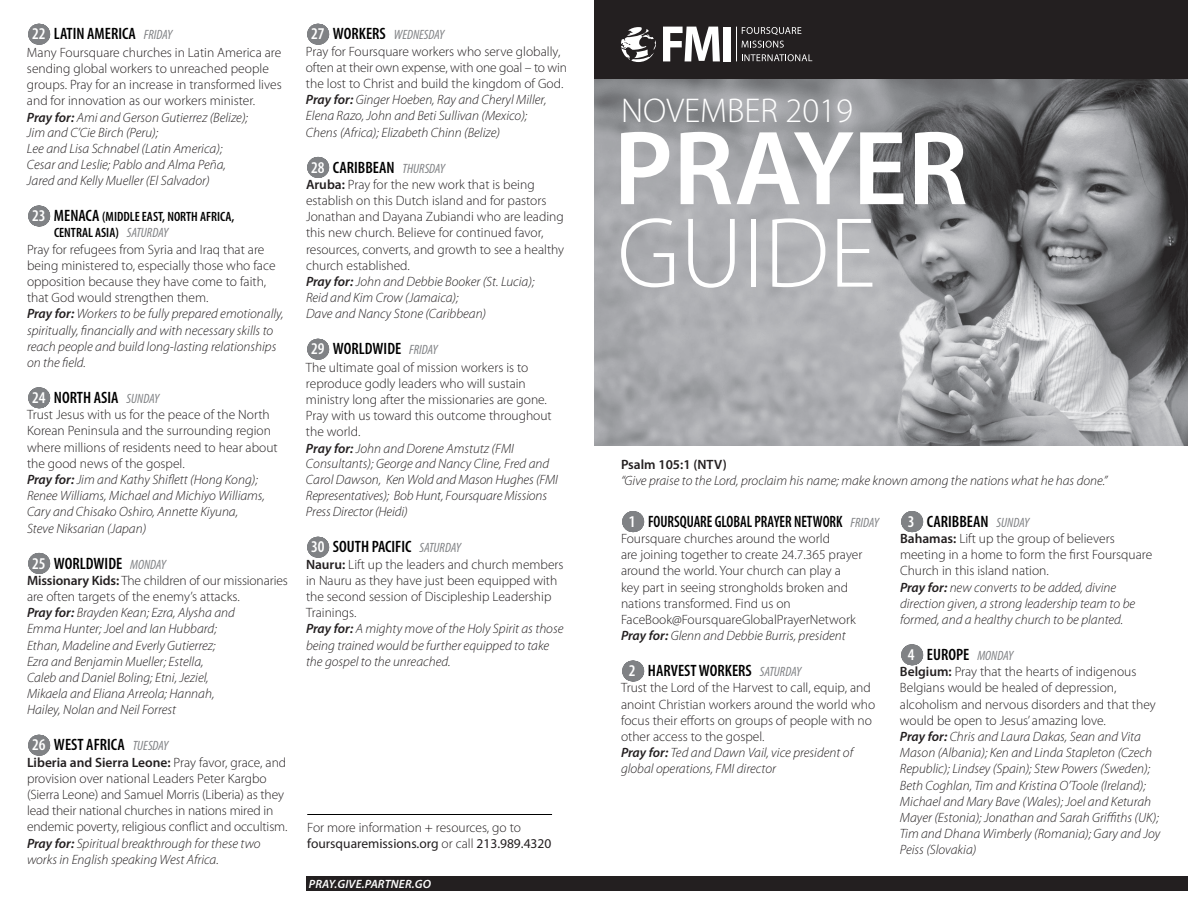
<style>
.page{position:relative;width:1188px;height:918px;background:#fff}
.page>*{position:absolute;margin:0;border:0;box-sizing:border-box;transform-origin:0 0}
.t1{font:600 106.5px "Myriad Pro";color:#fff}
.t2{font:300 100.5px "Myriad Pro";color:#fff}
.t3{font:300 34.5px "Myriad Pro";color:#fff}
.t4{font:600 condensed 16.5px "Myriad Pro";color:#000}
.t5{font:600 condensed 16.5px "Myriad Pro";color:#000;scale:.9 1}
.t6{font:300 13.5px/16.2px "Myriad Pro";color:#231f20}
.t7{font:italic 300 13.5px/16.2px "Myriad Pro";color:#231f20}
.t8{font:600 condensed 13.5px "Myriad Pro";color:#000}
.t9{font:600 13.5px "Myriad Pro";color:#231f20}
.t10{font:italic 600 12px "Myriad Pro";letter-spacing:.015em;color:#fff}
.s1{color:#fff}
.s2{font-weight:400;font-style:italic;font-size:13.5px;color:#808285}
.s3{font-weight:600;font-style:italic}
.s4{font-style:italic}
.s5{font-size:16.5px;color:#fff}
.s6{font-size:16.5px}
.s7{font-weight:400;font-style:italic;color:#808285}
.s8{font-weight:600}
.s9{font-weight:600;font-style:normal}
.s10{font-style:normal}
.s11{font-weight:600;font-stretch:condensed;font-size:16.5px;color:#fff}
.s12{font-weight:600;font-stretch:condensed;font-size:16.5px;color:#000}
.s13{font-weight:400;font-style:italic;font-stretch:condensed;color:#808285}
.s14{font-weight:400}
</style>
<div class="page">
<img style="left:594px;top:79px;width:594px;height:367px">
<svg style="left:39px;top:24px;width:1px;height:21px"></svg>
<svg style="left:39px;top:206px;width:1px;height:21px"></svg>
<svg style="left:39px;top:387px;width:1px;height:21px"></svg>
<svg style="left:39px;top:553px;width:1px;height:21px"></svg>
<svg style="left:39px;top:735px;width:1px;height:21px"></svg>
<svg style="left:318px;top:24px;width:1px;height:21px"></svg>
<svg style="left:318px;top:157px;width:1px;height:21px"></svg>
<svg style="left:318px;top:339px;width:1px;height:21px"></svg>
<svg style="left:318px;top:537px;width:1px;height:21px"></svg>
<div style="left:306px;top:876px;width:315px;height:15px;background:#231f20"></div>
<hr style="left:307px;top:814px;width:245px;height:1px;background:#000">
<svg style="left:633px;top:511px;width:1px;height:21px"></svg>
<svg style="left:633px;top:661px;width:1px;height:21px"></svg>
<div style="left:567px;top:876px;width:621px;height:15px;background:#231f20"></div>
<svg style="left:912px;top:511px;width:1px;height:21px"></svg>
<svg style="left:912px;top:644px;width:1px;height:21px"></svg>
<div style="left:594px;top:0;width:594px;height:79px;background:#231f20"></div>
<hr style="left:736px;top:27px;width:1px;height:34px;background:#fff">
<svg style="left:742px;top:27px;width:59px;height:8px"></svg>
<svg style="left:742px;top:41px;width:42px;height:7px"></svg>
<svg style="left:742px;top:54px;width:70px;height:7px"></svg>
<svg style="left:663px;top:27px;width:57px;height:34px"></svg>
<div style="left:723px;top:27px;width:8px;height:34px;background:#fff"></div>
<svg style="left:621px;top:27px;width:35px;height:35px"></svg>
<p class="t4" style="left:32px;top:24px;width:142px"><span class="s1">22</span> LATIN AMERICA <span class="s2">FRIDAY</span></p>
<p class="t6" style="left:27px;top:44px;width:256px">Many Foursquare churches in Latin America are sending global workers to unreached people groups. Pray for an increase in transformed lives and for innovation as our workers minister.<br><span class="s3">Pray for:</span> <span class="s4">Ami and Gerson Gutierrez (Belize);<br>Jim and C’Cie Birch (Peru);<br>Lee and Lisa Schnabel (Latin America);<br>Cesar and Leslie; Pablo and Alma Peña,<br>Jared and Kelly Mueller (El Salvador)</span></p>
<p class="t8" style="left:32px;top:208px;width:204px"><span class="s5">23</span> <span class="s6">MENACA</span> (MIDDLE EAST, NORTH AFRICA,</p>
<p class="t8" style="left:54px;top:225px;width:116px">CENTRAL ASIA) <span class="s7">SATURDAY</span></p>
<p class="t6" style="left:27px;top:241px;width:239px">Pray for refugees from Syria and Iraq that are</p>
<p class="t6" style="left:27px;top:257px;width:250px">being ministered to, especially those who face</p>
<p class="t6" style="left:27px;top:273px;width:241px">opposition because they have come to faith,</p>
<p class="t6" style="left:27px;top:289px;width:183px">that God would strengthen them.</p>
<p class="t7" style="left:27px;top:306px;width:258px"><span class="s8">Pray for:</span> Workers to be fully prepared emotionally,</p>
<p class="t7" style="left:27px;top:322px;width:248px">spiritually, financially and with necessary skills to</p>
<p class="t7" style="left:27px;top:338px;width:251px">reach people and build long-lasting relationships</p>
<p class="t7" style="left:27px;top:354px;width:60px">on the field.</p>
<p class="t4" style="left:32px;top:387px;width:129px"><span class="s1">24</span> NORTH ASIA <span class="s2">SUNDAY</span></p>
<p class="t6" style="left:27px;top:406px;width:252px">Trust Jesus with us for the peace of the North Korean Peninsula and the surrounding region where millions of residents need to hear about the good news of the gospel.<br><span class="s3">Pray for:</span> <span class="s4">Jim and Kathy Shiflett (Hong Kong); Renee Williams, Michael and Michiyo Williams, Cary and Chisako Oshiro, Annette Kiyuna,<br>Steve Niksarian (Japan)</span></p>
<p class="t4" style="left:32px;top:553px;width:136px"><span class="s1">25</span> WORLDWIDE <span class="s2">MONDAY</span></p>
<p class="t7" style="left:27px;top:572px;width:262px"><span class="s9">Missionary Kids:</span> <span class="s10">The children of our missionaries are often targets of the enemy’s attacks.<br></span><span class="s8">Pray for:</span> Brayden Kean; Ezra, Alysha and<br>Emma Hunter; Joel and Ian Hubbard;<br>Ethan, Madeline and Everly Gutierrez;<br>Ezra and Benjamin Mueller; Estella,<br>Caleb and Daniel Boling; Etni, Jeziel,<br>Mikaela and Eliana Arreola; Hannah,<br>Hailey, Nolan and Neil Forrest</p>
<p class="t4" style="left:32px;top:735px;width:138px"><span class="s1">26</span> WEST AFRICA <span class="s2">TUESDAY</span></p>
<p class="t6" style="left:27px;top:754px;width:262px"><span class="s8">Liberia and Sierra Leone:</span> Pray favor, grace, and provision over national Leaders Peter Kargbo (Sierra Leone) and Samuel Morris (Liberia) as they lead their national churches in nations mired in endemic poverty, religious conflict and occultism.<br><span class="s3">Pray for:</span> <span class="s4">Spiritual breakthrough for these two works in English speaking West Africa.</span></p>
<p class="t6" style="left:306px;top:27px;width:263px;text-indent:5px"><span class="s11">27</span> <span class="s12">WORKERS</span> <span class="s13">WEDNESDAY<br></span>Pray for Foursquare workers who serve globally, often at their own expense, with one goal – to win the lost to Christ and build the kingdom of God.<br><span class="s3">Pray for:</span> <span class="s4">Ginger Hoeben, Ray and Cheryl Miller, Elena Razo, John and Beti Sullivan (Mexico);<br>Chens (Africa); Elizabeth Chinn (Belize)</span></p>
<p class="t4" style="left:311px;top:157px;width:136px"><span class="s1">28</span> CARIBBEAN <span class="s2">THURSDAY</span></p>
<p class="t6" style="left:306px;top:176px;width:260px"><span class="s8">Aruba:</span> Pray for the new work that is being establish on this Dutch island and for pastors Jonathan and Dayana Zubiandi who are leading this new church. Believe for continued favor, resources, converts, and growth to see a healthy church established.<br><span class="s3">Pray for:</span> <span class="s4">John and Debbie Booker (St. Lucia);<br>Reid and Kim Crow (Jamaica);<br>Dave and Nancy Stone (Caribbean)</span></p>
<p class="t4" style="left:311px;top:339px;width:128px"><span class="s1">29</span> WORLDWIDE <span class="s2">FRIDAY</span></p>
<p class="t7" style="left:306px;top:359px;width:254px"><span class="s10">The ultimate goal of mission workers is to reproduce godly leaders who will sustain ministry long after the missionaries are gone.<br>Pray with us toward this outcome throughout the world.<br></span><span class="s8">Pray for:</span> John and Dorene Amstutz (FMI Consultants); George and Nancy Cline, Fred and Carol Dawson, Ken Wold and Mason Hughes (FMI Representatives); Bob Hunt, Foursquare Missions Press Director (Heidi)</p>
<p class="t4" style="left:311px;top:537px;width:151px"><span class="s1">30</span> SOUTH PACIFIC <span class="s2">SATURDAY</span></p>
<p class="t6" style="left:306px;top:556px;width:259px"><span class="s8">Nauru:</span> Lift up the leaders and church members in Nauru as they have just been equipped with the second session of Discipleship Leadership Trainings.<br><span class="s3">Pray for:</span> <span class="s4">A mighty move of the Holy Spirit as those being trained would be further equipped to take the gospel to the unreached.</span></p>
<p class="t6" style="left:307px;top:819px;width:246px">For more information + resources, go to <span class="s14">foursquaremissions.org</span> or call <span class="s14">213.989.4320</span></p>
<p class="t10" style="left:309px;top:876px;width:124px">PRAY.GIVE.PARTNER.GO</p>
<h3 class="t3" style="left:621px;top:89px;width:233px">NOVEMBER 2019</h3>
<h1 class="t1" style="left:614px;top:101px;width:356px">PRAYER</h1>
<h2 class="t2" style="left:617px;top:193px;width:260px">GUIDE</h2>
<p class="t9" style="left:621px;top:456px;width:107px">Psalm 105:1 (NTV)</p>
<p class="t7" style="left:621px;top:473px;width:488px">“Give praise to the Lord, proclaim his name; make known among the nations what he has done.”</p>
<p class="t5" style="left:629px;top:511px;width:280px"><span class="s1">1</span> FOURSQUARE GLOBAL PRAYER NETWORK <span class="s2">FRIDAY</span></p>
<p class="t6" style="left:621px;top:530px;width:243px">Foursquare churches around the world<br>are joining together to create 24.7.365 prayer around the world. Your church can play a key part in seeing strongholds broken and nations transformed. Find us on FaceBook@FoursquareGlobalPrayerNetwork <span class="s3">Pray for:</span> <span class="s4">Glenn and Debbie Burris, president</span></p>
<p class="t4" style="left:629px;top:661px;width:174px"><span class="s1">2</span> HARVEST WORKERS <span class="s2">SATURDAY</span></p>
<p class="t6" style="left:621px;top:680px;width:256px">Trust the Lord of the Harvest to call, equip, and anoint Christian workers around the world who focus their efforts on groups of people with no other access to the gospel.<br><span class="s3">Pray for:</span> <span class="s4">Ted and Dawn Vail, vice president of global operations, FMI director</span></p>
<p class="t4" style="left:908px;top:511px;width:123px"><span class="s1">3</span> CARIBBEAN <span class="s2">SUNDAY</span></p>
<p class="t7" style="left:900px;top:530px;width:254px"><span class="s9">Bahamas:</span> <span class="s10">Lift up the group of believers meeting in a home to form the first Foursquare Church in this island nation.<br></span><span class="s8">Pray for:</span> new converts to be added, divine direction given, a strong leadership team to be formed, and a healthy church to be planted.</p>
<p class="t4" style="left:908px;top:644px;width:107px"><span class="s1">4</span> EUROPE <span class="s2">MONDAY</span></p>
<p class="t7" style="left:900px;top:663px;width:262px"><span class="s9">Belgium:</span> <span class="s10">Pray that the hearts of indigenous Belgians would be healed of depression, alcoholism and nervous disorders and that they would be open to Jesus’ amazing love.<br></span><span class="s8">Pray for:</span> Chris and Laura Dakas, Sean and Vita Mason (Albania); Ken and Linda Stapleton (Czech Republic); Lindsey (Spain); Stew Powers (Sweden); Beth Coghlan, Tim and Kristina O’Toole (Ireland); Michael and Mary Bave (Wales); Joel and Keturah Mayer (Estonia); Jonathan and Sarah Griffiths (UK); Tim and Dhana Wimberly (Romania); Gary and Joy Peiss (Slovakia)</p>
</div>
